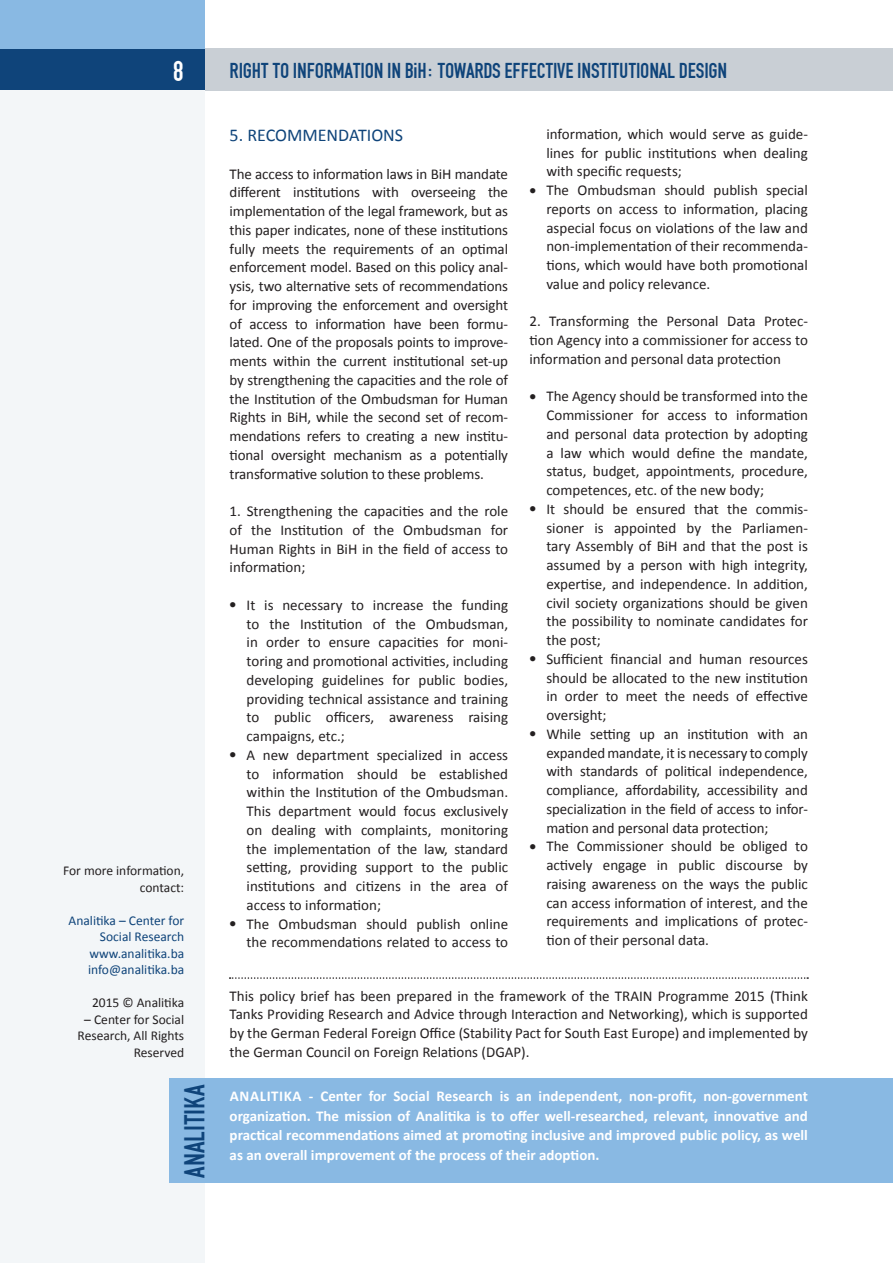
<style>
.page{position:relative;width:893px;height:1263px;background:#fff}
.page>*{position:absolute;margin:0;border:0;box-sizing:border-box;transform-origin:0 0}
.t1{font:30px "H Fette Engschrift";color:#0f447a}
.t2{font:30px "H Fette Engschrift";color:#fff}
.t3{font:22.5px "H Fette Engschrift";letter-spacing:-.01em;color:#0f447a}
.t4{font:18px "Calibri";color:#0f447a}
.t5{font:15px/18.8px "Calibri";color:#231f20;text-align:justify}
.t6{font:700 15px/19.5px "Calibri";color:#fff;text-align:justify}
.t7{font:13.5px/16.5px "Calibri";color:#231f20;text-align:right}
.t8{font:13.5px/16.5px "Calibri";color:#0f447a;text-align:right}
</style>
<div class="page">
<div style="left:204px;top:48px;width:689px;height:43px;background:#c9cfd5"></div>
<div style="left:0;top:48px;width:204px;height:43px;background:#0f447a"></div>
<div style="left:0;top:0;width:204px;height:48px;background:#89b9e3"></div>
<div style="left:0;top:91px;width:204px;height:1172px;background:#f3f6f8"></div>
<div style="left:169px;top:1078px;width:724px;height:104px;background:#89b9e3"></div>
<svg style="left:230px;top:977px;width:578px;height:2px"></svg>
<h1 class="t2" style="left:173px;top:53px;width:12px">8</h1>
<p class="t7" style="left:63px;top:862px;width:123px">For more information, contact:</p>
<p class="t8" style="left:69px;top:911px;width:117px">Analitika – Center for<br>Social Research www.analitika.ba info@analitika.ba</p>
<p class="t7" style="left:92px;top:994px;width:94px">2015 © Analitika</p>
<p class="t7" style="left:78px;top:1010px;width:108px">– Center for Social<br>Research, All Rights<br>Reserved</p>
<h1 class="t1" style="left:177px;top:1178px;width:95px;rotate:-90deg">ANALITIKA</h1>
<h2 class="t3" style="left:230px;top:57px;width:499px">RIGHT TO INFORMATION IN BIH: TOWARDS EFFECTIVE INSTITUTIONAL DESIGN</h2>
<p class="t4" style="left:230px;top:124px;width:39px">5. Recommendations</p>
<p class="t5" style="left:230px;top:163px;width:280px">The access to information laws in BiH mandate different institutions with overseeing the implementation of the legal framework, but as this paper indicates, none of these institutions fully meets the requirements of an optimal enforcement model. Based on this policy anal&shy;ysis, two alternative sets of recommendations for improving the enforcement and oversight of access to information have been formu&shy;lated. One of the proposals points to improve&shy;ments within the current institutional set-up by strengthening the capacities and the role of the Institution of the Ombudsman for Human Rights in BiH, while the second set of recom&shy;mendations refers to creating a new institu&shy;tional oversight mechanism as a potentially transformative solution to these problems.</p>
<p class="t5" style="left:230px;top:501px;width:280px">1. Strengthening the capacities and the role of the Institution of the Ombudsman for Human Rights in BiH in the field of access to information;</p>
<p class="t5" style="left:247px;top:595px;width:263px;text-indent:-17px">● It is necessary to increase the funding to the Institution of the Ombudsman, in order to ensure capacities for moni&shy;toring and promotional activities, including developing guidelines for public bodies, providing technical assistance and training to public officers, awareness raising campaigns, etc.;</p>
<p class="t5" style="left:247px;top:745px;width:263px;text-indent:-17px">● A new department specialized in access to information should be established within the Institution of the Ombudsman.<br>This department would focus exclusively on dealing with complaints, monitoring the implementation of the law, standard setting, providing support to the public institutions and citizens in the area of access to information;</p>
<p class="t5" style="left:230px;top:913px;width:280px;text-align:right">● The Ombudsman should publish online the recommendations related to access to</p>
<p class="t5" style="left:546px;top:124px;width:263px">information, which would serve as guide&shy;lines for public institutions when dealing with specific requests;</p>
<p class="t5" style="left:546px;top:180px;width:263px;text-indent:-17px">● The Ombudsman should publish special reports on access to information, placing aspecial focus on violations of the law and non-implementation of their recommenda&shy;tions, which would have both promotional value and policy relevance.</p>
<p class="t5" style="left:529px;top:311px;width:280px">2. Transforming the Personal Data Protec&shy;tion Agency into a commissioner for access to information and personal data protection</p>
<p class="t5" style="left:546px;top:386px;width:263px;text-indent:-17px">● The Agency should be transformed into the Commissioner for access to information and personal data protection by adopting a law which would define the mandate, status, budget, appointments, procedure, competences, etc. of the new body;</p>
<p class="t5" style="left:546px;top:499px;width:263px;text-indent:-17px">● It should be ensured that the commis&shy;sioner is appointed by the Parliamen&shy;tary Assembly of BiH and that the post is assumed by a person with high integrity, expertise, and independence. In addition, civil society organizations should be given the possibility to nominate candidates for the post;</p>
<p class="t5" style="left:546px;top:649px;width:263px;text-indent:-17px">● Sufficient financial and human resources should be allocated to the new institution in order to meet the needs of effective oversight;</p>
<p class="t5" style="left:546px;top:724px;width:263px;text-indent:-17px">● While setting up an institution with an expanded mandate, it is necessary to comply with standards of political independence, compliance, affordability, accessibility and specialization in the field of access to infor&shy;mation and personal data protection;</p>
<p class="t5" style="left:546px;top:836px;width:263px;text-indent:-17px">● The Commissioner should be obliged to actively engage in public discourse by raising awareness on the ways the public can access information of interest, and the requirements and implications of protec&shy;tion of their personal data.</p>
<p class="t5" style="left:230px;top:985px;width:580px">This policy brief has been prepared in the framework of the TRAIN Programme 2015 (Think Tanks Providing Research and Advice through Interaction and Networking), which is supported by the German Federal Foreign Office (Stability Pact for South East Europe) and implemented by the German Council on Foreign Relations (DGAP).</p>
<p class="t6" style="left:230px;top:1086px;width:580px">Analitika - Center for Social Research is an independent, non-profit, non-government organization. The mission of Analitika is to offer well-researched, relevant, innovative and practical recommendations aimed at promoting inclusive and improved public policy, as well as an overall improvement of the process of their adoption.</p>
</div>
